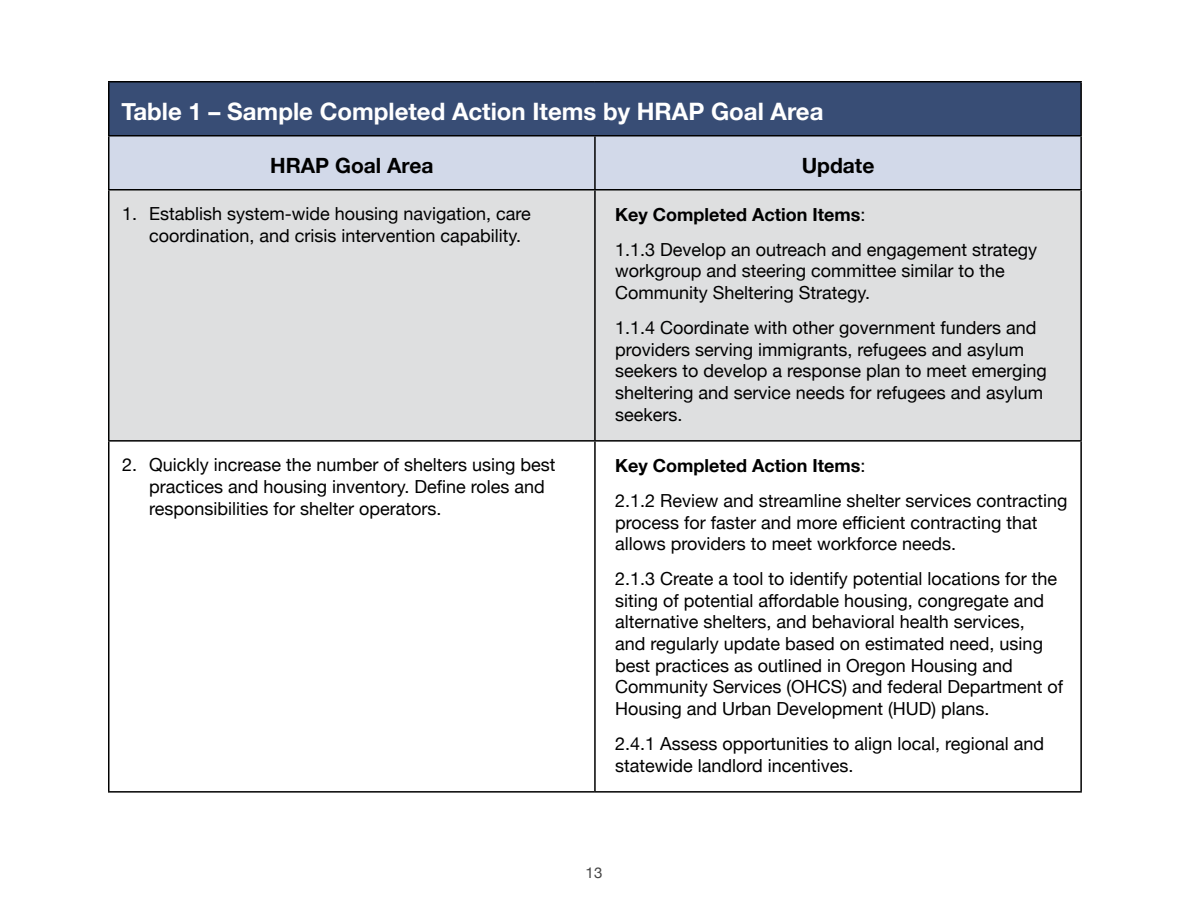
<style>
.page{position:relative;width:1188px;height:918px;background:#fff}
.page>*{position:absolute;margin:0;border:0;box-sizing:border-box;transform-origin:0 0}
.Table_Title_1{font:700 24px "Helvetica Neue";color:#fff}
.Table_Title_2{font:700 21px "Helvetica Neue";color:#000}
.Table_Inputs_-_Lv1{font:18px/21.6px "Helvetica Neue";color:#000}
.Table_Inputs_-_Lv1-2{font:700 18px "Helvetica Neue";color:#000}
.t1{font:15px "Helvetica Neue";color:#444}
.s1{font-weight:400}
</style>
<div class="page">
<div style="left:109px;top:82px;width:972px;height:54px;background:#384d75"></div>
<div style="left:110px;top:136px;width:970px;height:53px;background:#d2d9e9"></div>
<div style="left:110px;top:190px;width:970px;height:250px;background:#dedfe0"></div>
<hr style="left:594px;top:136px;width:2px;height:53px;background:#000">
<hr style="left:594px;top:190px;width:2px;height:250px;background:#000">
<hr style="left:594px;top:442px;width:2px;height:349px;background:#000">
<hr style="left:108px;top:440px;width:487px;height:2px;background:#000">
<hr style="left:595px;top:440px;width:487px;height:2px;background:#000">
<hr style="left:108px;top:791px;width:487px;height:2px;background:#000">
<hr style="left:595px;top:791px;width:487px;height:2px;background:#000">
<hr style="left:1080px;top:82px;width:2px;height:53px;background:#000">
<hr style="left:1080px;top:136px;width:2px;height:53px;background:#000">
<hr style="left:108px;top:190px;width:2px;height:250px;background:#000">
<hr style="left:1080px;top:190px;width:2px;height:250px;background:#000">
<hr style="left:108px;top:442px;width:2px;height:349px;background:#000">
<hr style="left:1080px;top:442px;width:2px;height:349px;background:#000">
<hr style="left:108px;top:81px;width:487px;height:1px;background:#000">
<hr style="left:108px;top:82px;width:2px;height:53px;background:#000">
<hr style="left:595px;top:81px;width:487px;height:1px;background:#000">
<hr style="left:108px;top:135px;width:487px;height:1px;background:#000">
<hr style="left:108px;top:136px;width:2px;height:53px;background:#000">
<hr style="left:595px;top:135px;width:487px;height:1px;background:#000">
<hr style="left:108px;top:189px;width:487px;height:1px;background:#000">
<hr style="left:595px;top:189px;width:487px;height:1px;background:#000">
<p class="Table_Title_1" style="left:122px;top:93px;width:704px">Table 1 – Sample Completed Action Items by HRAP Goal Area</p>
<p class="Table_Title_2" style="left:270px;top:149px;width:165px">HRAP Goal Area</p>
<p class="Table_Title_2" style="left:802px;top:149px;width:74px">Update</p>
<p class="Table_Inputs_-_Lv1" style="left:149px;top:204px;width:383px;text-indent:-27px">1. Establish system-wide housing navigation, care coordination, and crisis intervention capability.</p>
<p class="Table_Inputs_-_Lv1-2" style="left:615px;top:200px;width:252px">Key Completed Action Items<span class="s1">:</span></p>
<p class="Table_Inputs_-_Lv1" style="left:615px;top:240px;width:424px">1. 1.3 Develop an outreach and engagement strategy workgroup and steering committee similar to the<br>Community Sheltering Strategy.</p>
<p class="Table_Inputs_-_Lv1" style="left:615px;top:318px;width:433px">1. 1.4 Coordinate with other government funders and providers serving immigrants, refugees and asylum seekers to develop a response plan to meet emerging sheltering and service needs for refugees and asylum seekers.</p>
<p class="Table_Inputs_-_Lv1" style="left:149px;top:455px;width:408px;text-indent:-27px">2. Quickly increase the number of shelters using best practices and housing inventory. Define roles and responsibilities for shelter operators.</p>
<p class="Table_Inputs_-_Lv1-2" style="left:615px;top:451px;width:252px">Key Completed Action Items<span class="s1">:</span></p>
<p class="Table_Inputs_-_Lv1" style="left:615px;top:491px;width:454px">2. 1.2 Review and streamline shelter services contracting process for faster and more efficient contracting that allows providers to meet workforce needs.</p>
<p class="Table_Inputs_-_Lv1" style="left:615px;top:569px;width:450px">2. 1.3 Create a tool to identify potential locations for the siting of potential affordable housing, congregate and alternative shelters, and behavioral health services,<br>and regularly update based on estimated need, using best practices as outlined in Oregon Housing and Community Services (OHCS) and federal Department of Housing and Urban Development (HUD) plans.</p>
<p class="Table_Inputs_-_Lv1" style="left:615px;top:734px;width:431px">2.4. 1 Assess opportunities to align local, regional and statewide landlord incentives.</p>
<p class="t1" style="left:586px;top:862px;width:18px">13</p>
</div>
